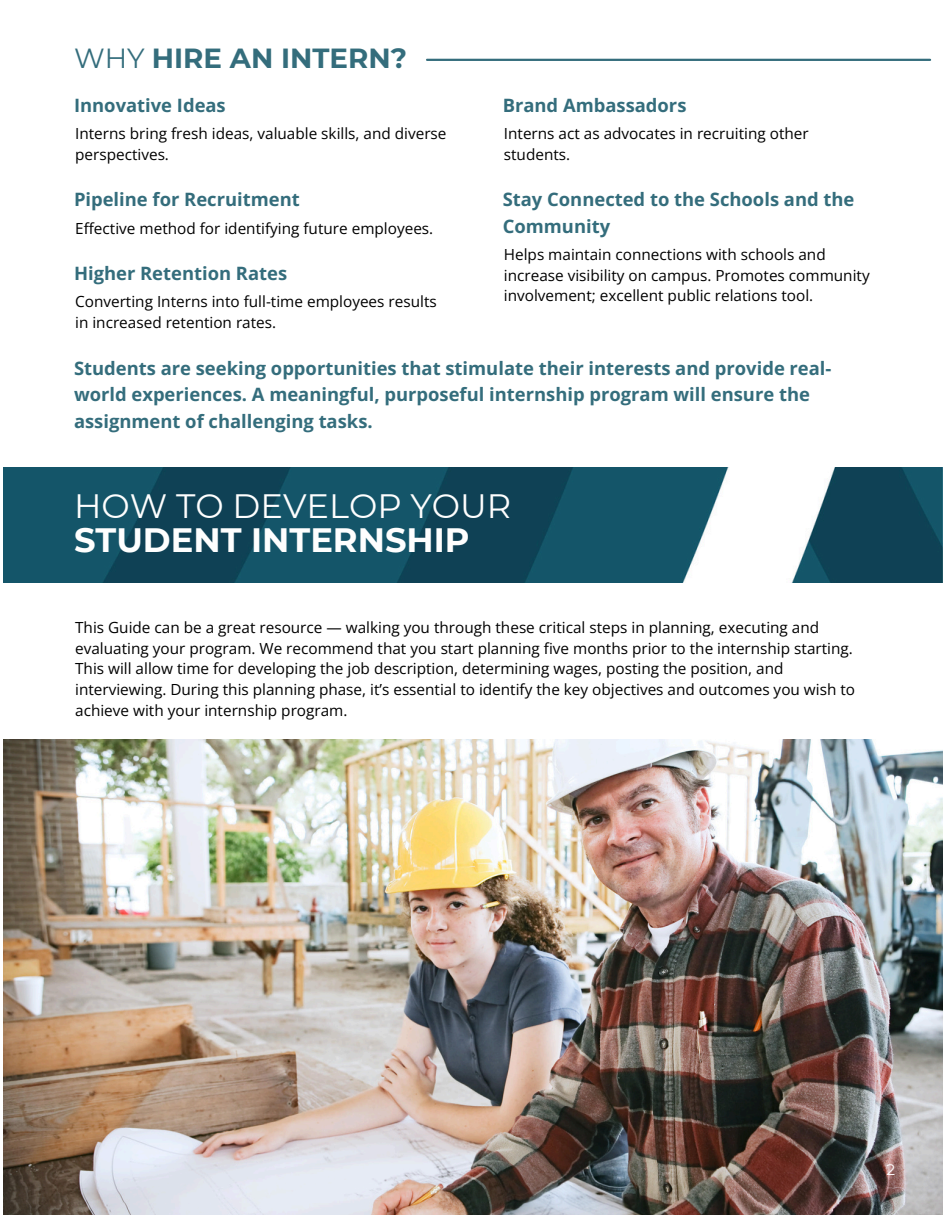
<style>
.page{position:relative;width:945px;height:1215px;background:#fff}
.page>*{position:absolute;margin:0;border:0;box-sizing:border-box;transform-origin:0 0}
.t1{font:700 33.75px/33.3px "Montserrat";color:#fefefe}
.t2{font:700 27.6px "Montserrat";color:#346d7c}
.t3{font:700 18.45px/26.4px "Open Sans";color:#346d7c}
.t4{font:15.3px/20.7px "Open Sans";color:#000}
.t5{font:15.3px "Montserrat";color:#fefefe}
.s1{font-weight:400}
</style>
<div class="page">
<hr style="left:427px;top:59px;width:503px;height:2px;background:#346d7c">
<img style="left:3px;top:740px;width:939px;height:475px">
<img style="left:3px;top:468px;width:939px;height:115px">
<p class="t2" style="left:74px;top:41px;width:335px"><span class="s1">WHY</span> HIRE AN INTERN?</p>
<h3 class="t3" style="left:74px;top:92px;width:153px">Innovative Ideas</h3>
<h3 class="t3" style="left:503px;top:92px;width:185px">Brand Ambassadors</h3>
<p class="t4" style="left:75px;top:123px;width:373px">Interns bring fresh ideas, valuable skills, and diverse perspectives.</p>
<p class="t4" style="left:504px;top:123px;width:306px">Interns act as advocates in recruiting other students.</p>
<h3 class="t3" style="left:74px;top:186px;width:227px">Pipeline for Recruitment</h3>
<h3 class="t3" style="left:503px;top:186px;width:353px">Stay Connected to the Schools and the<br>Community</h3>
<h3 class="t3" style="left:74px;top:260px;width:215px">Higher Retention Rates</h3>
<p class="t4" style="left:75px;top:217px;width:360px">Effective method for identifying future employees.</p>
<p class="t4" style="left:504px;top:244px;width:367px">Helps maintain connections with schools and increase visibility on campus. Promotes community involvement; excellent public relations tool.</p>
<p class="t4" style="left:75px;top:291px;width:363px">Converting Interns into full-time employees results in increased retention rates.</p>
<h3 class="t3" style="left:74px;top:354px;width:759px">Students are seeking opportunities that stimulate their interests and provide real&shy;world experiences. A meaningful, purposeful internship program will ensure the assignment of challenging tasks.</h3>
<h1 class="t1" style="left:74px;top:489px;width:439px"><span class="s1">HOW TO DEVELOP YOUR<br></span>STUDENT INTERNSHIP</h1>
<p class="t4" style="left:75px;top:617px;width:781px">This Guide can be a great resource — walking you through these critical steps in planning, executing and evaluating your program. We recommend that you start planning five months prior to the internship starting.<br>This will allow time for developing the job description, determining wages, posting the position, and interviewing. During this planning phase, it’s essential to identify the key objectives and outcomes you wish to achieve with your internship program.</p>
<p class="t5" style="left:886px;top:1161px;width:10px">2</p>
</div>
